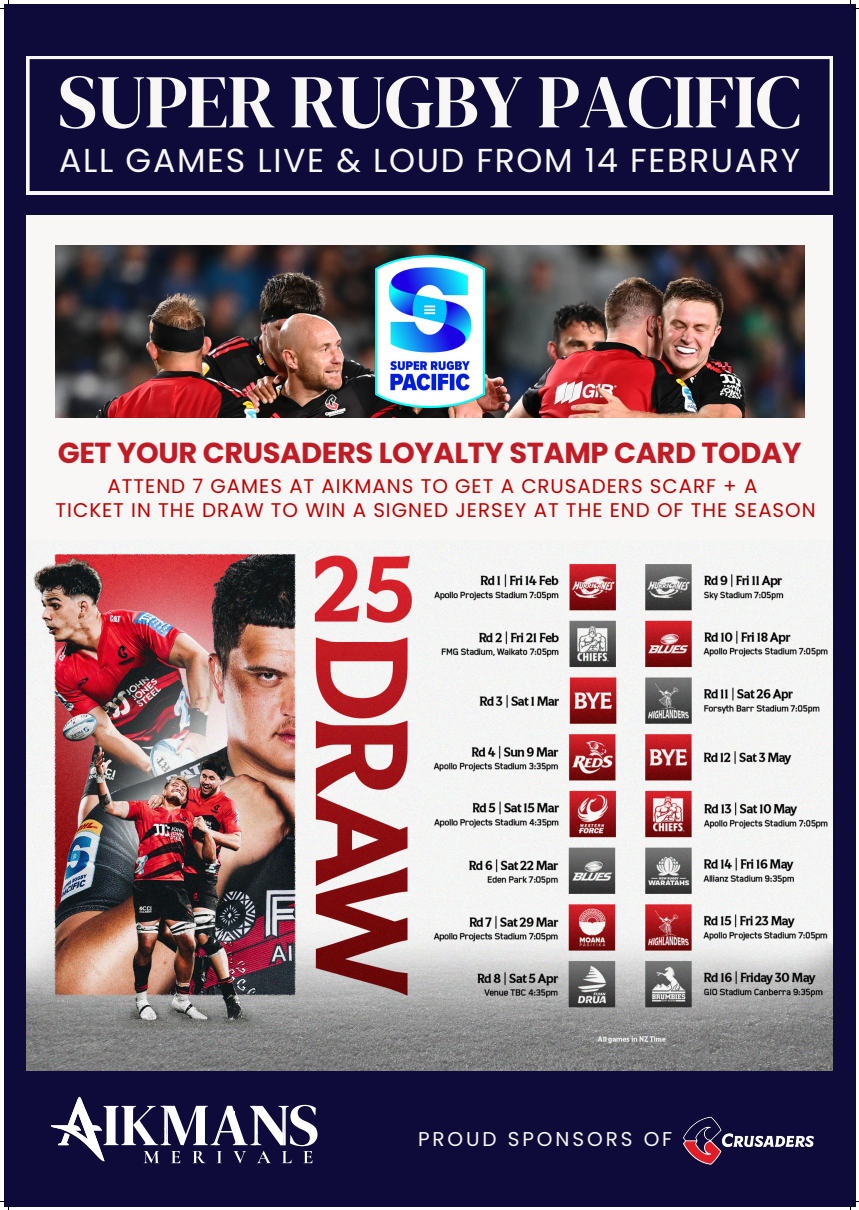
<style>
.page{position:relative;width:859px;height:1210px;background:#fff}
.page>*{position:absolute;margin:0;border:0;box-sizing:border-box;transform-origin:0 0}
.t1{font:75.85px "DM Serif Display";letter-spacing:-.015em;color:#f8f7f6}
.t2{font:33.15px "Poppins";letter-spacing:.05em;color:#f8f7f6}
.t3{font:700 28.9px "Poppins";letter-spacing:-.015em;color:#c11c25}
.t4{font:20px "Poppins";letter-spacing:.145em;color:#f8f7f6}
.t5{font:19.8px "Poppins";letter-spacing:.05em;color:#c00000}
</style>
<div class="page">
<div style="left:4px;top:4px;width:851px;height:1201px;background:#0e0a39"></div>
<div style="left:27px;top:215px;width:806px;height:332px;background:#f8f7f6"></div>
<img style="left:27px;top:540px;width:806px;height:530px">
<svg style="left:51px;top:1096px;width:266px;height:66px"></svg>
<svg style="left:27px;top:56px;width:805px;height:138px"></svg>
<img style="left:683px;top:1116px;width:131px;height:49px">
<img style="left:55px;top:245px;width:749px;height:172px">
<img style="left:375px;top:255px;width:109px;height:152px">
<svg style="left:850px;top:0;width:9px;height:10px"></svg>
<svg style="left:0;top:1201px;width:10px;height:8px"></svg>
<svg style="left:850px;top:1201px;width:9px;height:8px"></svg>
<h1 class="t1" style="left:58px;top:49px;width:745px">SUPER RUGBY PACIFIC</h1>
<h2 class="t2" style="left:59px;top:137px;width:742px">ALL GAMES LIVE &amp; LOUD FROM 14 FEBRUARY</h2>
<p class="t3" style="left:58px;top:432px;width:745px">GET YOUR CRUSADERS LOYALTY STAMP CARD TODAY</p>
<h3 class="t5" style="left:108px;top:472px;width:651px">ATTEND 7 GAMES AT AIKMANS TO GET A CRUSADERS SCARF + A</h3>
<p class="t5" style="left:56px;top:496px;width:762px">TICKET IN THE DRAW TO WIN A SIGNED JERSEY AT THE END OF THE SEASON</p>
<p class="t4" style="left:418px;top:1125px;width:256px">PROUD SPONSORS OF</p>
</div>
